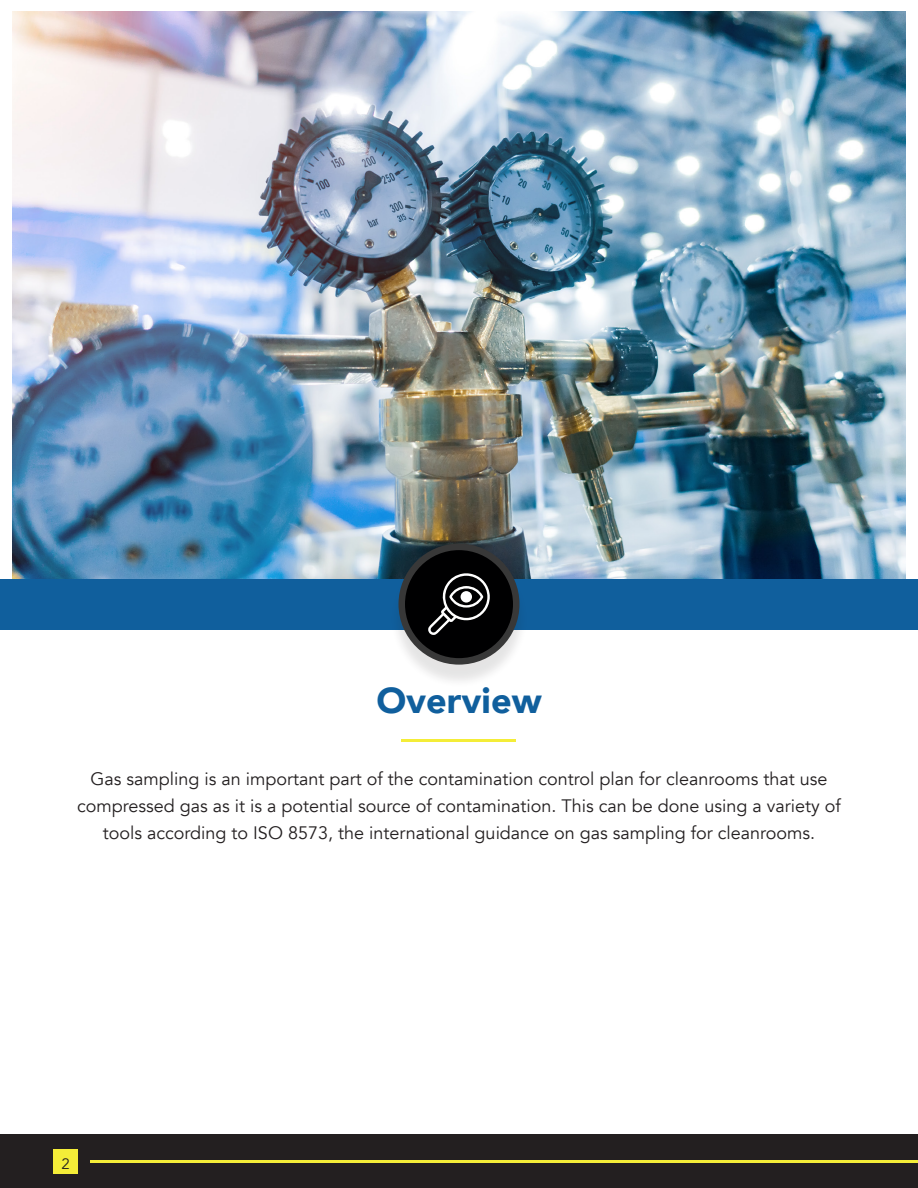
<style>
.page{position:relative;width:918px;height:1188px;background:#fff}
.page>*{position:absolute;margin:0;border:0;box-sizing:border-box;transform-origin:0 0}
.t1{font:900 36px "Avenir";color:#105f9d}
.t2{font:18px/27px "Avenir";color:#231f20;text-align:center}
.t3{font:15px "Avenir";color:#231f20}
</style>
<div class="page">
<img style="left:12px;top:12px;width:894px;height:567px">
<div style="left:0;top:579px;width:918px;height:51px;background:#105f9d"></div>
<div style="left:0;top:1134px;width:918px;height:54px;background:#231f20"></div>
<hr style="left:90px;top:1160px;width:828px;height:2px;background:#f4ed38">
<div style="left:53px;top:1149px;width:25px;height:25px;background:#f4ed38"></div>
<hr style="left:402px;top:739px;width:114px;height:2px;background:#f4ed38">
<div style="left:390px;top:550px;width:138px;height:138px;background:#231f20;opacity:.12"></div>
<div style="left:399px;top:544px;width:120px;height:121px;background:#383838;border-radius:50%"></div>
<div style="left:405px;top:550px;width:108px;height:108px;background:#000001;border-radius:50%"></div>
<svg style="left:428px;top:573px;width:62px;height:62px"></svg>
<div style="left:461px;top:591px;width:11px;height:12px;background:#fff;border-radius:50%"></div>
<h1 class="t1" style="left:376px;top:669px;width:167px">Overview</h1>
<p class="t2" style="left:77px;top:766px;width:765px">Gas sampling is an important part of the contamination control plan for cleanrooms that use compressed gas as it is a potential source of contamination. This can be done using a variety of tools according to ISO 8573, the international guidance on gas sampling for cleanrooms.</p>
<p class="t3" style="left:61px;top:1155px;width:10px">2</p>
</div>
